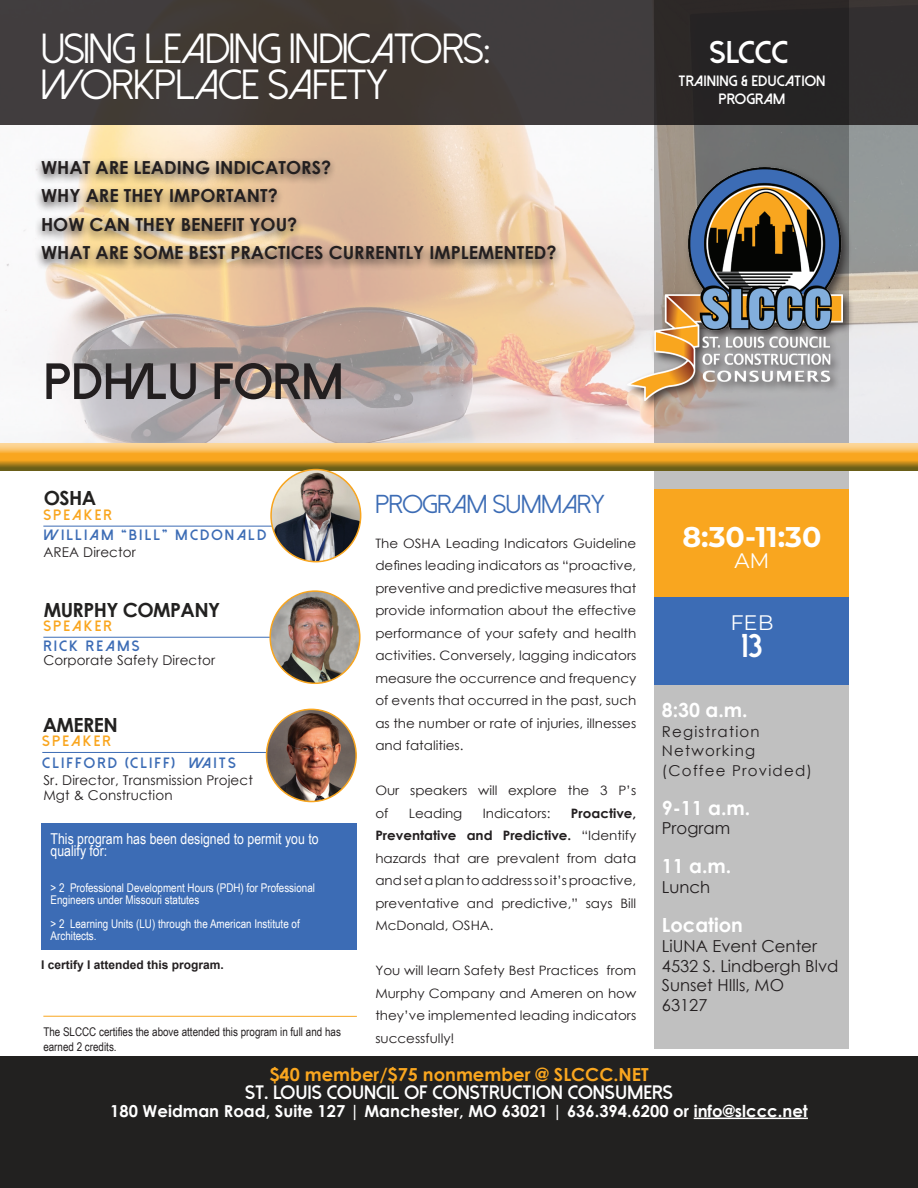
<style>
.page{position:relative;width:918px;height:1188px;background:#fff}
.page>*{position:absolute;margin:0;border:0;box-sizing:border-box;transform-origin:0 0}
.t1{font:800 51px "Dolce Vita";color:#231f20}
.t2{font:42px/36px "Dolce Vita";color:#fff}
.t3{font:800 33px "Dolce Vita";color:#fff}
.t4{font:800 31.5px "Dolce Vita";color:#fff}
.t5{font:700 28.5px "Montserrat";color:#fff}
.t6{font:25.95px "Dolce Vita";color:#3c6cb5;scale:1.04 1}
.t7{font:21px "Montserrat";color:#fff}
.t8{font:800 19.5px "Dolce Vita";color:#fff}
.t9{font:700 19.5px "Century Gothic";color:#fff}
.t10{font:700 19.5px "Century Gothic";letter-spacing:-.03em;color:#222120}
.t11{font:700 18px/28.5px "Century Gothic";color:#231f20}
.t12{font:700 18px "Century Gothic";color:#f9a61f}
.t13{font:700 16.5px "Century Gothic";color:#fff}
.t14{font:16.5px/19.8px "Century Gothic";color:#231f20}
.t15{font:15px/12px "Arial Narrow";color:#fff}
.t16{font:800 15px "Dolce Vita";letter-spacing:.14em;color:#3c6cb5}
.t17{font:15px/19.5px "Century Gothic";letter-spacing:.08em;color:#231f20}
.t18{font:800 15px/18px "Dolce Vita";color:#fff;text-align:center}
.t19{font:800 15px "Dolce Vita";letter-spacing:.14em;color:#f9a61f}
.t20{font:13.5px/15px "Century Gothic";letter-spacing:.01em;color:#231f20}
.t21{font:12.9px/22.5px "Century Gothic";color:#231f20;text-align:justify;scale:1.04 1}
.t22{font:12px/12px "Arial Narrow";color:#fff}
.t23{font:12px/14.4px "Arial Narrow";color:#231f20}
.t24{font:700 12px "Arial";color:#231f20}
.s1{font-weight:700}
</style>
<div class="page">
<img style="left:0;top:124px;width:918px;height:318px">
<div style="left:0;top:0;width:918px;height:124px;background:linear-gradient(to bottom,#3f3a39,#3f3937)"></div>
<svg style="left:655px;top:0;width:194px;height:1049px;background:#999898"></svg>
<div style="left:655px;top:490px;width:194px;height:108px;background:#f9a61f"></div>
<div style="left:655px;top:598px;width:194px;height:87px;background:#3c6cb5"></div>
<div style="left:0;top:1057px;width:918px;height:131px;background:#222120"></div>
<hr style="left:694px;top:1118px;width:114px;height:1px;background:#fff">
<div style="left:41px;top:823px;width:316px;height:127px;background:#3c6cb5"></div>
<div style="left:0;top:442px;width:918px;height:26px;background:#fff;opacity:.75"></div>
<div style="left:0;top:443px;width:918px;height:29px;background:#3c6cb5;opacity:.75"></div>
<div style="left:624px;top:164px;width:230px;height:248px;background:#231f20;opacity:.75"></div>
<img style="left:627px;top:168px;width:215px;height:233px">
<div style="left:34px;top:157px;width:529px;height:115px;background:#231f20;opacity:.75"></div>
<hr style="left:42px;top:752px;width:271px;height:1px;background:#3c6cb5">
<hr style="left:43px;top:637px;width:274px;height:1px;background:#3c6cb5">
<hr style="left:43px;top:526px;width:276px;height:1px;background:#3c6cb5">
<img style="left:271px;top:470px;width:90px;height:92px">
<div style="left:270px;top:469px;width:91px;height:93px;border:2px solid #f9a61f;border-radius:50%"></div>
<img style="left:271px;top:593px;width:88px;height:90px">
<div style="left:269px;top:590px;width:92px;height:94px;border:2px solid #f9a61f;border-radius:50%"></div>
<img style="left:267px;top:709px;width:89px;height:93px">
<div style="left:266px;top:709px;width:91px;height:93px;border:2px solid #f9a61f;border-radius:50%"></div>
<hr style="left:43px;top:1016px;width:314px;height:1px;background:#f9a61f">
<h2 class="t2" style="left:41px;top:31px;width:451px">USING LEADING INDICATORS:<br>WORKPLACE SAFETY</h2>
<h3 class="t11" style="left:41px;top:152px;width:517px">WHAT ARE LEADING INDICATORS?<br>WHY ARE THEY IMPORTANT?<br>HOW CAN THEY BENEFIT YOU?<br>WHAT ARE SOME BEST PRACTICES CURRENTLY IMPLEMENTED?</h3>
<h3 class="t4" style="left:710px;top:36px;width:80px">SLCCC</h3>
<p class="t18" style="left:679px;top:72px;width:148px">TRAINING &amp; EDUCATION<br>PROGRAM</p>
<h1 class="t1" style="left:43px;top:356px;width:302px">PDH/LU FORM</h1>
<h3 class="t10" style="left:44px;top:484px;width:54px">OSHA</h3>
<p class="t19" style="left:43px;top:507px;width:70px">SPEAKER</p>
<p class="t16" style="left:43px;top:527px;width:224px">WILLIAM “BILL” MCDONALD</p>
<p class="t20" style="left:43px;top:544px;width:94px">AREA Director</p>
<h3 class="t10" style="left:44px;top:595px;width:178px">MURPHY COMPANY</h3>
<p class="t19" style="left:43px;top:618px;width:70px">SPEAKER</p>
<p class="t16" style="left:43px;top:639px;width:98px">RICK REAMS</p>
<p class="t20" style="left:43px;top:652px;width:173px">Corporate Safety Director</p>
<h3 class="t10" style="left:43px;top:710px;width:77px">AMEREN</h3>
<p class="t19" style="left:42px;top:734px;width:70px">SPEAKER</p>
<p class="t16" style="left:42px;top:755px;width:195px">CLIFFORD (CLIFF) WAITS</p>
<p class="t20" style="left:43px;top:773px;width:211px">Sr. Director, Transmission Project<br>Mgt &amp; Construction</p>
<p class="t15" style="left:51px;top:832px;width:270px">This program has been designed to permit you to qualify for:</p>
<p class="t22" style="left:51px;top:882px;width:266px">&gt; 2 Professional Development Hours (PDH) for Professional<br>Engineers under Missouri statutes</p>
<p class="t22" style="left:51px;top:918px;width:251px">&gt; 2 Learning Units (LU) through the American Institute of<br>Architects.</p>
<p class="t24" style="left:41px;top:957px;width:184px">I certify I attended this program.</p>
<p class="t23" style="left:43px;top:1025px;width:299px">The SLCCC certifies the above attended this program in full and has earned 2 credits.</p>
<h3 class="t6" style="left:375px;top:491px;width:222px">PROGRAM SUMMARY</h3>
<p class="t21" style="left:375px;top:532px;width:252px">The OSHA Leading Indicators Guideline defines leading indicators as “proactive, preventive and predictive measures that provide information about the effective performance of your safety and health activities. Conversely, lagging indicators measure the occurrence and frequency of events that occurred in the past, such as the number or rate of injuries, illnesses and fatalities.</p>
<p class="t21" style="left:375px;top:779px;width:252px">Our speakers will explore the 3 P’s of</p>
<p class="t21" style="left:375px;top:802px;width:252px;text-indent:196px"><span class="s1">Proactive, Preventative and Predictive.</span> “Identify hazards that are prevalent from data and set a plan to address so it’s proactive, preventative and predictive,” says Bill McDonald, OSHA.</p>
<p class="t21" style="left:375px;top:959px;width:252px">You will learn Safety Best Practices from Murphy Company and Ameren on how they’ve implemented leading indicators successfully!</p>
<p class="t21" style="left:409px;top:802px;width:53px">Leading</p>
<p class="t21" style="left:483px;top:802px;width:67px">Indicators:</p>
<h3 class="t5" style="left:682px;top:516px;width:141px">8:30-11:30</h3>
<h3 class="t7" style="left:734px;top:546px;width:37px">AM</h3>
<h3 class="t7" style="left:730px;top:608px;width:45px">FEB</h3>
<h3 class="t3" style="left:742px;top:629px;width:22px">13</h3>
<h3 class="t9" style="left:662px;top:696px;width:87px">8:30 a.m.</h3>
<p class="t17" style="left:662px;top:722px;width:152px">Registration<br>Networking (Coffee Provided)</p>
<h3 class="t9" style="left:662px;top:793px;width:90px">9-11 a.m.</h3>
<p class="t14" style="left:662px;top:818px;width:70px">Program</p>
<h3 class="t9" style="left:662px;top:852px;width:71px">11 a.m.</h3>
<p class="t14" style="left:662px;top:877px;width:50px">Lunch</p>
<h3 class="t9" style="left:662px;top:910px;width:83px">Location</h3>
<p class="t14" style="left:662px;top:936px;width:178px">LiUNA Event Center<br>4532 S. Lindbergh Blvd<br>Sunset HIlls, MO<br>63127</p>
<h3 class="t12" style="left:270px;top:1061px;width:381px">$40 member/$75 nonmember @ SLCCC.NET</h3>
<h3 class="t8" style="left:245px;top:1082px;width:429px">ST. LOUIS COUNCIL OF CONSTRUCTION CONSUMERS</h3>
<p class="t13" style="left:110px;top:1098px;width:699px">180 Weidman Road, Suite 127 | Manchester, MO 63021 | 636.394.6200 or info@slccc.net</p>
</div>
